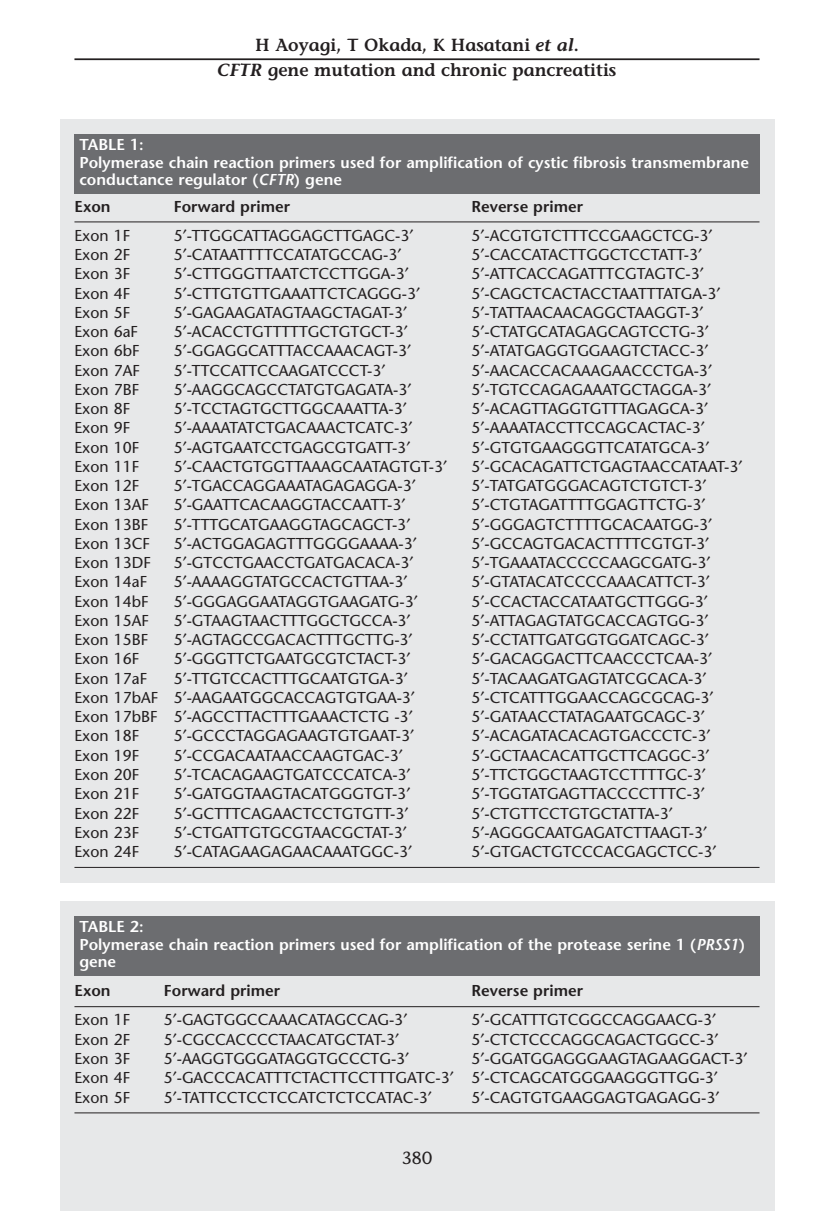
<style>
.page{position:relative;width:834px;height:1211px;background:#fff}
.page>*{position:absolute;margin:0;border:0;box-sizing:border-box;transform-origin:0 0}
.t1{font:600 17.5px/24.5px "Stone Informal";color:#231f20;text-align:center}
.t2{font:17.5px "Stone Informal";color:#231f20}
.t3{font:15.75px "Stone Sans";color:#231f20}
.t4{font:600 15.75px/17.5px "Stone Sans";color:#fff}
.t5{font:600 15.75px "Stone Sans";color:#231f20}
.s1{font-style:italic}
</style>
<div class="page">
<div style="left:60px;top:901px;width:714px;height:309px;background:#e7e8e9"></div>
<hr style="left:74px;top:1006px;width:685px;height:1px;background:#231f20">
<hr style="left:74px;top:1112px;width:685px;height:1px;background:#231f20">
<div style="left:74px;top:916px;width:685px;height:59px;background:#6c6d70"></div>
<hr style="left:74px;top:58px;width:685px;height:2px;background:#231f20">
<div style="left:60px;top:119px;width:714px;height:763px;background:#e7e8e9"></div>
<hr style="left:74px;top:221px;width:685px;height:1px;background:#231f20">
<hr style="left:74px;top:867px;width:685px;height:1px;background:#231f20">
<div style="left:74px;top:134px;width:685px;height:59px;background:#6c6d70"></div>
<p class="t1" style="left:217px;top:35px;width:400px">H Aoyagi, T Okada, K Hasatani <span class="s1">et al</span>.<br><span class="s1">CFTR</span> gene mutation and chronic pancreatitis</p>
<p class="t4" style="left:79px;top:137px;width:671px">TABLE 1:<br>Polymerase chain reaction primers used for amplification of cystic fibrosis transmembrane conductance regulator (<span class="s1">CFTR</span>) gene</p>
<p class="t5" style="left:74px;top:200px;width:38px">Exon</p>
<p class="t5" style="left:174px;top:200px;width:118px">Forward primer</p>
<p class="t5" style="left:471px;top:200px;width:113px">Reverse primer</p>
<p class="t3" style="left:74px;top:229px;width:57px">Exon 1F</p>
<p class="t3" style="left:174px;top:229px;width:237px">5 -TTGGCATTAGGAGCTTGAGC-3</p>
<p class="t3" style="left:471px;top:229px;width:238px">5 -ACGTGTCTTTCCGAAGCTCG-3</p>
<p class="t3" style="left:74px;top:248px;width:57px">Exon 2F</p>
<p class="t3" style="left:174px;top:248px;width:225px">5 -CATAATTTTCCATATGCCAG-3</p>
<p class="t3" style="left:471px;top:248px;width:228px">5 -CACCATACTTGGCTCCTATT-3</p>
<p class="t3" style="left:74px;top:268px;width:57px">Exon 3F</p>
<p class="t3" style="left:174px;top:268px;width:232px">5 -CTTGGGTTAATCTCCTTGGA-3</p>
<p class="t3" style="left:471px;top:268px;width:230px">5 -ATTCACCAGATTTCGTAGTC-3</p>
<p class="t3" style="left:74px;top:287px;width:57px">Exon 4F</p>
<p class="t3" style="left:174px;top:287px;width:244px">5 -CTTGTGTTGAAATTCTCAGGG-3</p>
<p class="t3" style="left:471px;top:287px;width:246px">5 -CAGCTCACTACCTAATTTATGA-3</p>
<p class="t3" style="left:74px;top:306px;width:57px">Exon 5F</p>
<p class="t3" style="left:174px;top:306px;width:231px">5 -GAGAAGATAGTAAGCTAGAT-3</p>
<p class="t3" style="left:471px;top:306px;width:229px">5 -TATTAACAACAGGCTAAGGT-3</p>
<p class="t3" style="left:74px;top:325px;width:65px">Exon 6aF</p>
<p class="t3" style="left:174px;top:325px;width:231px">5 -ACACCTGTTTTTGCTGTGCT-3</p>
<p class="t3" style="left:471px;top:325px;width:235px">5 -CTATGCATAGAGCAGTCCTG-3</p>
<p class="t3" style="left:74px;top:345px;width:67px">Exon 6bF</p>
<p class="t3" style="left:174px;top:345px;width:235px">5 -GGAGGCATTTACCAAACAGT-3</p>
<p class="t3" style="left:471px;top:345px;width:234px">5 -ATATGAGGTGGAAGTCTACC-3</p>
<p class="t3" style="left:74px;top:364px;width:67px">Exon 7AF</p>
<p class="t3" style="left:174px;top:364px;width:209px">5 -TTCCATTCCAAGATCCCT-3</p>
<p class="t3" style="left:471px;top:364px;width:238px">5 -AACACCACAAAGAACCCTGA-3</p>
<p class="t3" style="left:74px;top:383px;width:66px">Exon 7BF</p>
<p class="t3" style="left:174px;top:383px;width:235px">5 -AAGGCAGCCTATGTGAGATA-3</p>
<p class="t3" style="left:471px;top:383px;width:237px">5 -TGTCCAGAGAAATGCTAGGA-3</p>
<p class="t3" style="left:74px;top:402px;width:57px">Exon 8F</p>
<p class="t3" style="left:174px;top:402px;width:230px">5 -TCCTAGTGCTTGGCAAATTA-3</p>
<p class="t3" style="left:471px;top:402px;width:234px">5 -ACAGTTAGGTGTTTAGAGCA-3</p>
<p class="t3" style="left:74px;top:422px;width:57px">Exon 9F</p>
<p class="t3" style="left:174px;top:422px;width:236px">5 -AAAATATCTGACAAACTCATC-3</p>
<p class="t3" style="left:471px;top:422px;width:230px">5 -AAAATACCTTCCAGCACTAC-3</p>
<p class="t3" style="left:74px;top:441px;width:66px">Exon 10F</p>
<p class="t3" style="left:174px;top:441px;width:234px">5 -AGTGAATCCTGAGCGTGATT-3</p>
<p class="t3" style="left:471px;top:441px;width:235px">5 -GTGTGAAGGGTTCATATGCA-3</p>
<p class="t3" style="left:74px;top:460px;width:66px">Exon 11F</p>
<p class="t3" style="left:174px;top:460px;width:271px">5 -CAACTGTGGTTAAAGCAATAGTGT-3</p>
<p class="t3" style="left:471px;top:460px;width:268px">5 -GCACAGATTCTGAGTAACCATAAT-3</p>
<p class="t3" style="left:74px;top:479px;width:66px">Exon 12F</p>
<p class="t3" style="left:174px;top:479px;width:239px">5 -TGACCAGGAAATAGAGAGGA-3</p>
<p class="t3" style="left:471px;top:479px;width:232px">5 -TATGATGGGACAGTCTGTCT-3</p>
<p class="t3" style="left:74px;top:499px;width:76px">Exon 13AF</p>
<p class="t3" style="left:174px;top:499px;width:229px">5 -GAATTCACAAGGTACCAATT-3</p>
<p class="t3" style="left:471px;top:499px;width:231px">5 -CTGTAGATTTTGGAGTTCTG-3</p>
<p class="t3" style="left:74px;top:518px;width:75px">Exon 13BF</p>
<p class="t3" style="left:174px;top:518px;width:234px">5 -TTTGCATGAAGGTAGCAGCT-3</p>
<p class="t3" style="left:471px;top:518px;width:238px">5 -GGGAGTCTTTTGCACAATGG-3</p>
<p class="t3" style="left:74px;top:537px;width:77px">Exon 13CF</p>
<p class="t3" style="left:174px;top:537px;width:240px">5 -ACTGGAGAGTTTGGGGAAAA-3</p>
<p class="t3" style="left:471px;top:537px;width:235px">5 -GCCAGTGACACTTTTCGTGT-3</p>
<p class="t3" style="left:74px;top:556px;width:78px">Exon 13DF</p>
<p class="t3" style="left:174px;top:556px;width:237px">5 -GTCCTGAACCTGATGACACA-3</p>
<p class="t3" style="left:471px;top:556px;width:236px">5 -TGAAATACCCCCAAGCGATG-3</p>
<p class="t3" style="left:74px;top:576px;width:74px">Exon 14aF</p>
<p class="t3" style="left:174px;top:576px;width:231px">5 -AAAAGGTATGCCACTGTTAA-3</p>
<p class="t3" style="left:471px;top:576px;width:236px">5 -GTATACATCCCCAAACATTCT-3</p>
<p class="t3" style="left:74px;top:595px;width:76px">Exon 14bF</p>
<p class="t3" style="left:174px;top:595px;width:241px">5 -GGGAGGAATAGGTGAAGATG-3</p>
<p class="t3" style="left:471px;top:595px;width:234px">5 -CCACTACCATAATGCTTGGG-3</p>
<p class="t3" style="left:74px;top:614px;width:76px">Exon 15AF</p>
<p class="t3" style="left:174px;top:614px;width:234px">5 -GTAAGTAACTTTGGCTGCCA-3</p>
<p class="t3" style="left:471px;top:614px;width:234px">5 -ATTAGAGTATGCACCAGTGG-3</p>
<p class="t3" style="left:74px;top:633px;width:75px">Exon 15BF</p>
<p class="t3" style="left:174px;top:633px;width:236px">5 -AGTAGCCGACACTTTGCTTG-3</p>
<p class="t3" style="left:471px;top:633px;width:234px">5 -CCTATTGATGGTGGATCAGC-3</p>
<p class="t3" style="left:74px;top:653px;width:66px">Exon 16F</p>
<p class="t3" style="left:174px;top:653px;width:234px">5 -GGGTTCTGAATGCGTCTACT-3</p>
<p class="t3" style="left:471px;top:653px;width:238px">5 -GACAGGACTTCAACCCTCAA-3</p>
<p class="t3" style="left:74px;top:672px;width:74px">Exon 17aF</p>
<p class="t3" style="left:174px;top:672px;width:231px">5 -TTGTCCACTTTGCAATGTGA-3</p>
<p class="t3" style="left:471px;top:672px;width:232px">5 -TACAAGATGAGTATCGCACA-3</p>
<p class="t3" style="left:74px;top:691px;width:338px">Exon 17bAF 5 -AAGAATGGCACCAGTGTGAA-3</p>
<p class="t3" style="left:471px;top:691px;width:239px">5 -CTCATTTGGAACCAGCGCAG-3</p>
<p class="t3" style="left:74px;top:710px;width:335px">Exon 17bBF 5 -AGCCTTACTTTGAAACTCTG -3</p>
<p class="t3" style="left:471px;top:710px;width:231px">5 -GATAACCTATAGAATGCAGC-3</p>
<p class="t3" style="left:74px;top:730px;width:66px">Exon 18F</p>
<p class="t3" style="left:174px;top:730px;width:238px">5 -GCCCTAGGAGAAGTGTGAAT-3</p>
<p class="t3" style="left:471px;top:730px;width:236px">5 -ACAGATACACAGTGACCCTC-3</p>
<p class="t3" style="left:74px;top:749px;width:66px">Exon 19F</p>
<p class="t3" style="left:174px;top:749px;width:226px">5 -CCGACAATAACCAAGTGAC-3</p>
<p class="t3" style="left:471px;top:749px;width:235px">5 -GCTAACACATTGCTTCAGGC-3</p>
<p class="t3" style="left:74px;top:768px;width:66px">Exon 20F</p>
<p class="t3" style="left:174px;top:768px;width:234px">5 -TCACAGAAGTGATCCCATCA-3</p>
<p class="t3" style="left:471px;top:768px;width:232px">5 -TTCTGGCTAAGTCCTTTTGC-3</p>
<p class="t3" style="left:74px;top:787px;width:66px">Exon 21F</p>
<p class="t3" style="left:174px;top:787px;width:234px">5 -GATGGTAAGTACATGGGTGT-3</p>
<p class="t3" style="left:471px;top:787px;width:231px">5 -TGGTATGAGTTACCCCTTTC-3</p>
<p class="t3" style="left:74px;top:807px;width:66px">Exon 22F</p>
<p class="t3" style="left:174px;top:807px;width:232px">5 -GCTTTCAGAACTCCTGTGTT-3</p>
<p class="t3" style="left:471px;top:807px;width:199px">5 -CTGTTCCTGTGCTATTA-3</p>
<p class="t3" style="left:74px;top:826px;width:66px">Exon 23F</p>
<p class="t3" style="left:174px;top:826px;width:230px">5 -CTGATTGTGCGTAACGCTAT-3</p>
<p class="t3" style="left:471px;top:826px;width:233px">5 -AGGGCAATGAGATCTTAAGT-3</p>
<p class="t3" style="left:74px;top:845px;width:66px">Exon 24F</p>
<p class="t3" style="left:174px;top:845px;width:236px">5 -CATAGAAGAGAACAAATGGC-3</p>
<p class="t3" style="left:471px;top:845px;width:242px">5 -GTGACTGTCCCACGAGCTCC-3</p>
<p class="t4" style="left:79px;top:919px;width:667px">TABLE 2:<br>Polymerase chain reaction primers used for amplification of the protease serine 1 (<span class="s1">PRSS1</span>) gene</p>
<p class="t5" style="left:74px;top:984px;width:38px">Exon</p>
<p class="t5" style="left:164px;top:984px;width:118px">Forward primer</p>
<p class="t5" style="left:471px;top:984px;width:113px">Reverse primer</p>
<p class="t3" style="left:74px;top:1013px;width:57px">Exon 1F</p>
<p class="t3" style="left:164px;top:1013px;width:241px">5 -GAGTGGCCAAACATAGCCAG-3</p>
<p class="t3" style="left:471px;top:1013px;width:242px">5 -GCATTTGTCGGCCAGGAACG-3</p>
<p class="t3" style="left:74px;top:1033px;width:57px">Exon 2F</p>
<p class="t3" style="left:164px;top:1033px;width:233px">5 -CGCCACCCCTAACATGCTAT-3</p>
<p class="t3" style="left:471px;top:1033px;width:244px">5 -CTCTCCCAGGCAGACTGGCC-3</p>
<p class="t3" style="left:74px;top:1052px;width:57px">Exon 3F</p>
<p class="t3" style="left:164px;top:1052px;width:243px">5 -AAGGTGGGATAGGTGCCCTG-3</p>
<p class="t3" style="left:471px;top:1052px;width:273px">5 -GGATGGAGGGAAGTAGAAGGACT-3</p>
<p class="t3" style="left:74px;top:1071px;width:57px">Exon 4F</p>
<p class="t3" style="left:164px;top:1071px;width:287px">5 -GACCCACATTTCTACTTCCTTTGATC-3</p>
<p class="t3" style="left:471px;top:1071px;width:244px">5 -CTCAGCATGGGAAGGGTTGG-3</p>
<p class="t3" style="left:74px;top:1090px;width:57px">Exon 5F</p>
<p class="t3" style="left:164px;top:1090px;width:265px">5 -TATTCCTCCTCCATCTCTCCATAC-3</p>
<p class="t3" style="left:471px;top:1090px;width:245px">5 -CAGTGTGAAGGAGTGAGAGG-3</p>
<p class="t2" style="left:402px;top:1151px;width:32px">380</p>
</div>
